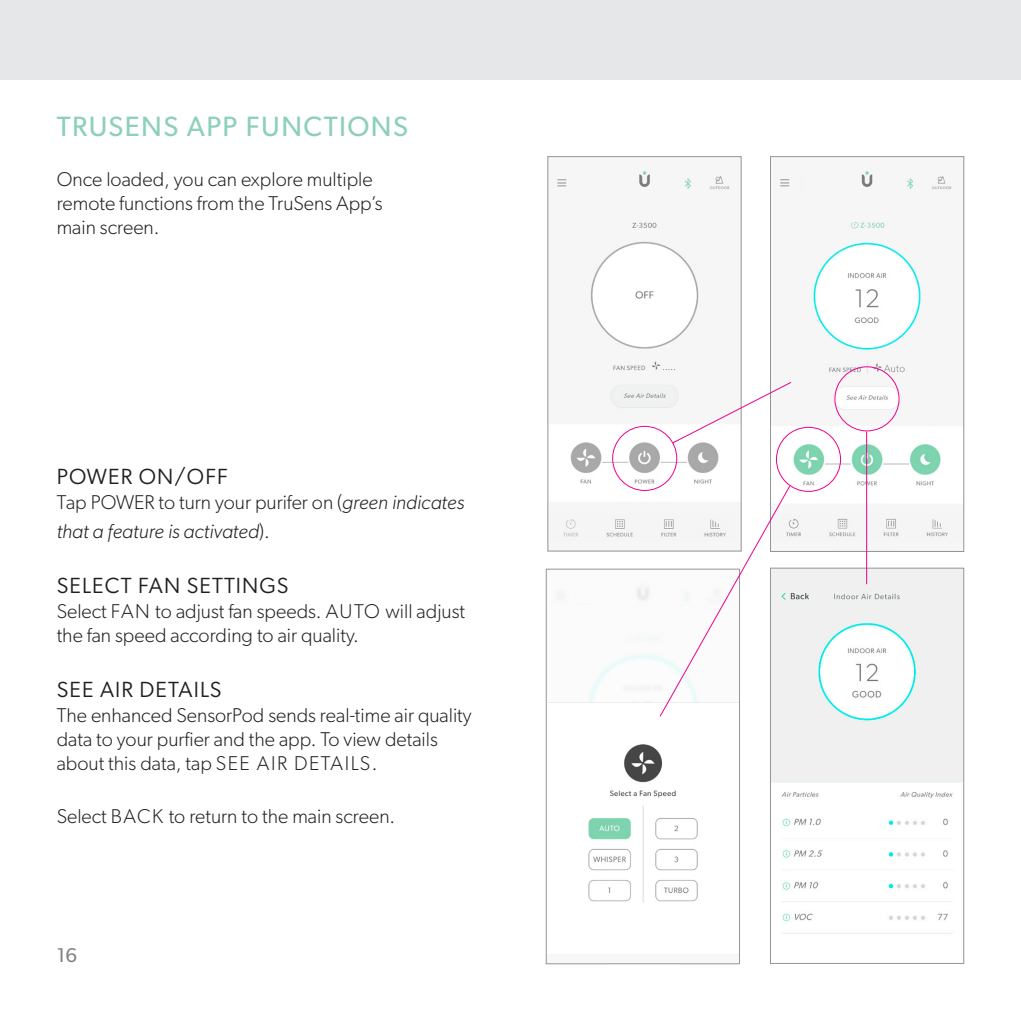
<style>
.page{position:relative;width:1021px;height:1021px;background:#fff}
.page>*{position:absolute;margin:0;border:0;box-sizing:border-box;transform-origin:0 0}
.t1{font:28px "Gibson";letter-spacing:.05em;color:#8dd0ba}
.Mini_Head{font:22px "Gibson";letter-spacing:.05em;color:#231f20}
.t2{font:300 20px/24px "Gibson";color:#231f20}
.t3{font:italic 300 20px/28.8px "Gibson";color:#231f20}
.t4{font:20px "Gibson";color:#808285}
.s1{font-style:normal}
</style>
<div class="page">
<div style="left:0;top:0;width:1020px;height:79px;background:#e6e7e9"></div>
<img style="left:547px;top:584px;width:151px;height:319px">
<div style="left:545px;top:568px;width:195px;height:396px;border:1px solid #939598"></div>
<div style="left:577px;top:588px;width:17px;height:15px;background:#fbfbfb"></div>
<img style="left:550px;top:167px;width:181px;height:371px">
<div style="left:547px;top:156px;width:194px;height:395px;border:1px solid #939598"></div>
<div style="left:578px;top:176px;width:17px;height:15px;background:#f6f6f6"></div>
<img style="left:776px;top:168px;width:186px;height:382px">
<div style="left:770px;top:156px;width:194px;height:396px;border:1px solid #939598"></div>
<div style="left:802px;top:176px;width:17px;height:15px;background:#f6f6f6"></div>
<img style="left:772px;top:569px;width:190px;height:365px">
<div style="left:770px;top:567px;width:194px;height:396px;border:1px solid #939598"></div>
<div style="left:776px;top:427px;width:65px;height:65px;border:1px solid #ed028c;border-radius:50%"></div>
<div style="left:834px;top:366px;width:65px;height:65px;border:1px solid #ed028c;border-radius:50%"></div>
<div style="left:612px;top:426px;width:65px;height:65px;border:1px solid #ed028c;border-radius:50%"></div>
<svg style="left:659px;top:485px;width:132px;height:232px"></svg>
<svg style="left:671px;top:381px;width:121px;height:63px"></svg>
<hr style="left:866px;top:432px;width:1px;height:152px;background:#ed028c">
<p class="t1" style="left:57px;top:109px;width:353px">TRUSENS APP FUNCTIONS</p>
<p class="t2" style="left:57px;top:167px;width:327px">Once loaded, you can explore multiple remote functions from the TruSens App’s main screen.</p>
<p class="Mini_Head" style="left:57px;top:462px;width:172px">POWER ON/OFF</p>
<p class="t3" style="left:57px;top:487px;width:409px"><span class="s1">Tap POWER to turn your purifer on (</span>green indicates that a feature is activated<span class="s1">).</span></p>
<p class="Mini_Head" style="left:57px;top:571px;width:233px">SELECT FAN SETTINGS</p>
<p class="t2" style="left:57px;top:599px;width:410px">Select FAN to adjust fan speeds. AUTO will adjust the fan speed according to air quality.</p>
<p class="Mini_Head" style="left:57px;top:676px;width:166px">SEE AIR DETAILS</p>
<p class="t2" style="left:57px;top:703px;width:416px">The enhanced SensorPod sends real-time air quality data to your purfier and the app. To view details about this data, tap SEE AIR DETAILS.</p>
<p class="t2" style="left:57px;top:803px;width:340px">Select BACK to return to the main screen.</p>
<p class="t4" style="left:57px;top:942px;width:22px">16</p>
</div>
